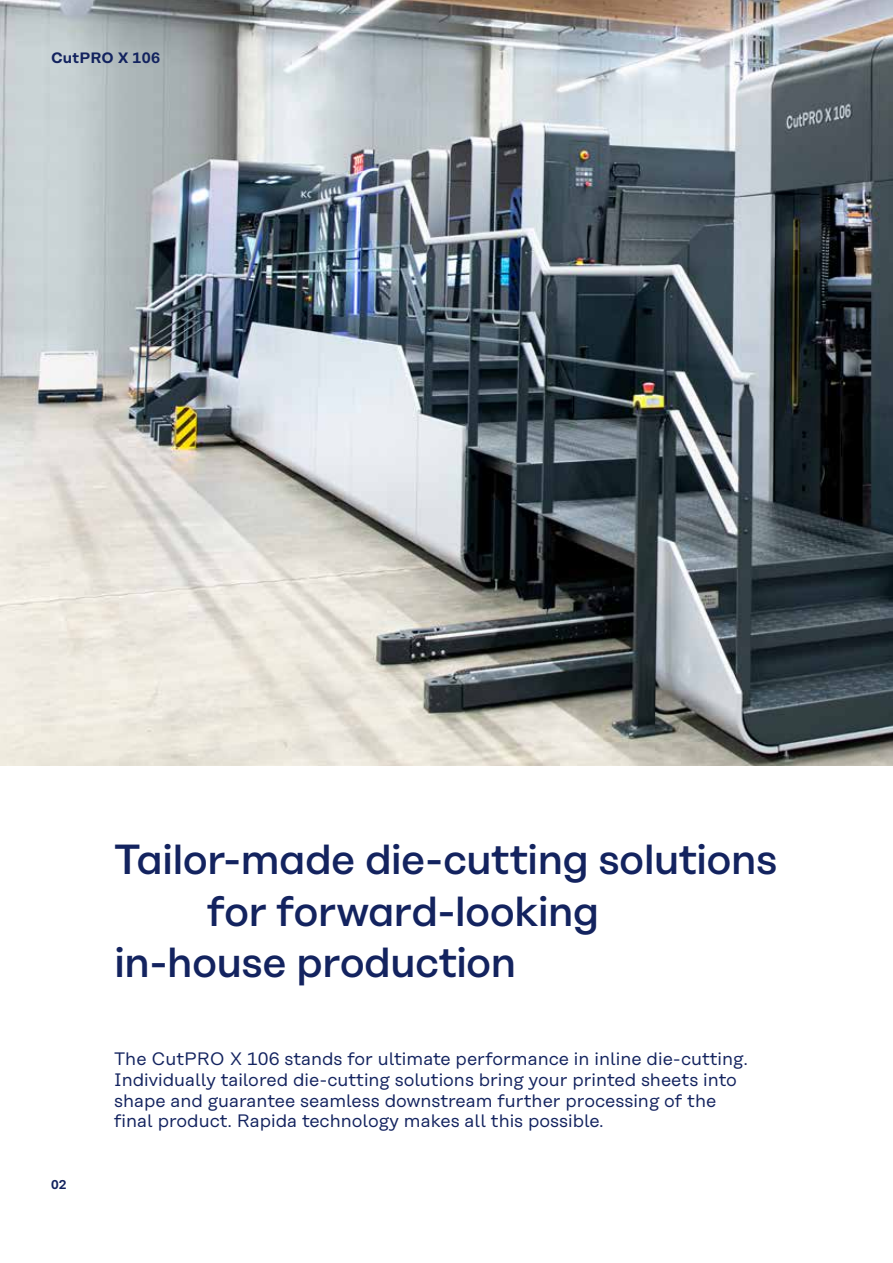
<style>
.page{position:relative;width:893px;height:1263px;background:#fff}
.page>*{position:absolute;margin:0;border:0;box-sizing:border-box;transform-origin:0 0}
.t1{font:500 42px "Koenig&Bauer H";letter-spacing:-.02em;color:#13235f}
.t2{font:18px/20.7px "Koenig&Bauer T";color:#13235f}
.t3{font:600 15px "Koenig&Bauer H";letter-spacing:.015em;color:#13235f}
.t4{font:600 12.75px "Koenig&Bauer H";color:#13235f}
</style>
<div class="page">
<img style="left:0;top:0;width:893px;height:765px">
<p class="t3" style="left:51px;top:49px;width:110px">CutPRO X 106</p>
<h1 class="t1" style="left:114px;top:835px;width:665px">Tailor-made die-cutting solutions</h1>
<h1 class="t1" style="left:207px;top:886px;width:394px">for forward-looking</h1>
<h1 class="t1" style="left:114px;top:938px;width:404px">in-house production</h1>
<p class="t4" style="left:51px;top:1177px;width:17px">02</p>
<p class="t2" style="left:114px;top:1049px;width:636px">The CutPRO X 106 stands for ultimate performance in inline die-cutting.<br>Individually tailored die-cutting solutions bring your printed sheets into shape and guarantee seamless downstream further processing of the final product. Rapida technology makes all this possible.</p>
</div>
